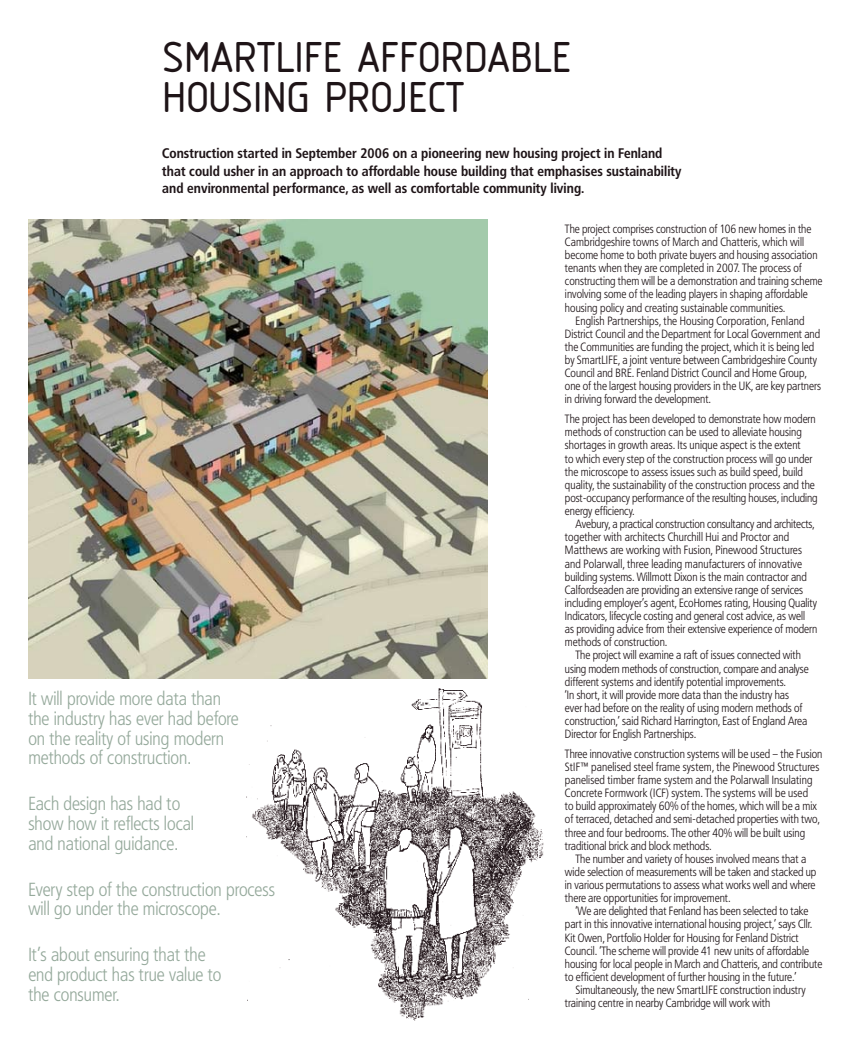
<style>
.page{position:relative;width:851px;height:1063px;background:#fff}
.page>*{position:absolute;margin:0;border:0;box-sizing:border-box;transform-origin:0 0}
.t1{font:45px "Isonorm MN";color:#1e1417}
.t2{font:300 18.75px/19.8px "Frutiger Condensed BQ";color:#95a99b}
.t3{font:700 13.75px/17.5px "Frutiger Condensed BQ";letter-spacing:.005em;color:#1e1417}
.t4{font:300 11.88px/13.1px "Frutiger Condensed BQ";color:#1e1417}
</style>
<div class="page">
<img style="left:246px;top:688px;width:298px;height:333px">
<img style="left:28px;top:220px;width:459px;height:458px">
<h1 class="t1" style="left:162px;top:33px;width:239px">SMARTLIFE AFFOR</h1>
<h1 class="t1" style="left:464px;top:33px;width:104px">DABLE</h1>
<h1 class="t1" style="left:162px;top:72px;width:22px">HOUSING</h1>
<h1 class="t1" style="left:324px;top:72px;width:103px">PROJECT</h1>
<p class="t3" style="left:162px;top:145px;width:520px">Construction started in September 2006 on a pioneering new housing project in Fenland that could usher in an approach to affordable house building that emphasises sustainability and environmental performance, as well as comfortable community living.</p>
<p class="t4" style="left:565px;top:222px;width:248px">The project comprises construction of 106 new homes in the</p>
<p class="t4" style="left:565px;top:235px;width:241px">Cambridgeshire towns of March and Chatteris, which will</p>
<p class="t4" style="left:565px;top:249px;width:254px">become home to both private buyers and housing association</p>
<p class="t4" style="left:565px;top:262px;width:238px">tenants when they are completed in 2007. The process of</p>
<p class="t4" style="left:565px;top:275px;width:259px">constructing them will be a demonstration and training scheme</p>
<p class="t4" style="left:565px;top:288px;width:244px">involving some of the leading players in shaping affordable</p>
<p class="t4" style="left:565px;top:301px;width:222px">housing policy and creating sustainable communities.</p>
<p class="t4" style="left:575px;top:314px;width:230px">English Partnerships, the Housing Corporation, Fenland</p>
<p class="t4" style="left:565px;top:327px;width:257px">District Council and the Department for Local Government and</p>
<p class="t4" style="left:565px;top:340px;width:251px">the Communities are funding the project, which it is being led</p>
<p class="t4" style="left:565px;top:354px;width:253px">by SmartLIFE, a joint venture between Cambridgeshire County</p>
<p class="t4" style="left:565px;top:367px;width:243px">Council and BRE. Fenland District Council and Home Group,</p>
<p class="t4" style="left:565px;top:380px;width:257px">one of the largest housing providers in the UK, are key partners</p>
<p class="t4" style="left:565px;top:393px;width:147px">in driving forward the development.</p>
<p class="t4" style="left:565px;top:413px;width:254px">The project has been developed to demonstrate how modern methods of construction can be used to alleviate housing shortages in growth areas. Its unique aspect is the extent<br>to which every step of the construction process will go under the microscope to assess issues such as build speed, build quality, the sustainability of the construction process and the post-occupancy performance of the resulting houses, including energy efficiency.</p>
<p class="t4" style="left:565px;top:518px;width:254px;text-indent:11px">Avebury, a practical construction consultancy and architects, together with architects Churchill Hui and Proctor and Matthews are working with Fusion, Pinewood Structures and Polarwall, three leading manufacturers of innovative building systems. Willmott Dixon is the main contractor and Calfordseaden are providing an extensive range of services including employer’s agent, EcoHomes rating, Housing Quality Indicators, lifecycle costing and general cost advice, as well<br>as providing advice from their extensive experience of modern methods of construction.</p>
<p class="t4" style="left:565px;top:649px;width:245px;text-indent:11px">The project will examine a raft of issues connected with using modern methods of construction, compare and analyse different systems and identify potential improvements.<br>‘In short, it will provide more data than the industry has ever had before on the reality of using modern methods of construction,’ said Richard Harrington, East of England Area Director for English Partnerships.</p>
<p class="t4" style="left:565px;top:747px;width:259px">Three innovative construction systems will be used – the Fusion StIF™ panelised steel frame system, the Pinewood Structures panelised timber frame system and the Polarwall Insulating Concrete Formwork (ICF) system. The systems will be used<br>to build approximately 60% of the homes, which will be a mix of terraced, detached and semi-detached properties with two, three and four bedrooms. The other 40% will be built using traditional brick and block methods.</p>
<p class="t4" style="left:565px;top:852px;width:253px;text-indent:11px">The number and variety of houses involved means that a wide selection of measurements will be taken and stacked up in various permutations to assess what works well and where there are opportunities for improvement.</p>
<p class="t4" style="left:565px;top:905px;width:259px;text-indent:11px">‘We are delighted that Fenland has been selected to take part in this innovative international housing project,’ says Cllr.<br>Kit Owen, Portfolio Holder for Housing for Fenland District Council. ‘The scheme will provide 41 new units of affordable housing for local people in March and Chatteris, and contribute to efficient development of further housing in the future.’</p>
<p class="t4" style="left:565px;top:984px;width:242px;text-indent:11px">Simultaneously, the new SmartLIFE construction industry training centre in nearby Cambridge will work with</p>
<h2 class="t2" style="left:28px;top:689px;width:212px">It will provide more data than the industry has ever had before on the reality of using modern methods of construction.</h2>
<h2 class="t2" style="left:28px;top:794px;width:167px">Each design has had to show how it reflects local and national guidance.</h2>
<h2 class="t2" style="left:28px;top:879px;width:248px">Every step of the construction process will go under the microscope.</h2>
<h2 class="t2" style="left:28px;top:945px;width:194px">It’s about ensuring that the end product has true value to the consumer.</h2>
</div>
